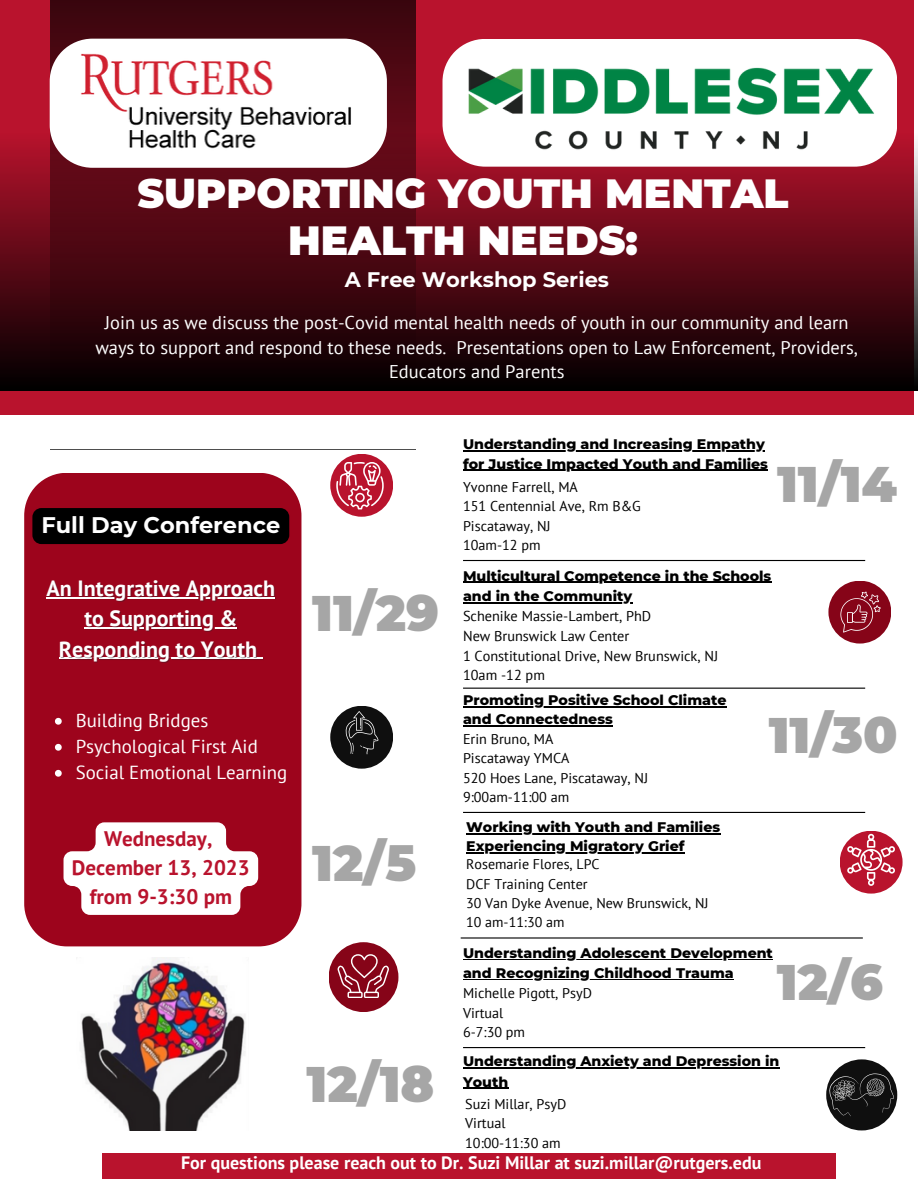
<style>
.page{position:relative;width:918px;height:1188px;background:#fff}
.page>*{position:absolute;margin:0;border:0;box-sizing:border-box;transform-origin:0 0}
.t1{font:900 49.95px "Montserrat";color:#a6a6a6}
.t2{font:900 40.65px/46.2px "Montserrat";color:#fff;text-align:center}
.t3{font:700 22.5px "Montserrat";color:#fff}
.t4{font:700 22.05px/30.3px "PT Sans";color:#fff;text-align:center}
.t5{font:700 21px "PT Sans";color:#b9132d}
.t6{font:700 21px "Montserrat";color:#fff}
.t7{font:18.9px "PT Sans";color:#fff}
.t8{font:18.45px/24.8px "PT Sans";color:#fff;text-align:center}
.t9{font:700 18px "PT Sans";color:#fff}
.t10{font:800 14.25px/19.2px "Montserrat";color:#000}
.t11{font:14.25px/19.6px "PT Sans";color:#000}
.t12{font:14.1px "PT Sans";color:#000}
</style>
<div class="page">
<img style="left:0;top:0;width:918px;height:1179px">
<hr style="left:46px;top:597px;width:229px;height:1px;background:#fff">
<hr style="left:84px;top:627px;width:153px;height:1px;background:#fff">
<hr style="left:59px;top:658px;width:198px;height:1px;background:#fff">
<svg style="left:55px;top:718px;width:7px;height:7px"></svg>
<svg style="left:55px;top:744px;width:7px;height:7px"></svg>
<svg style="left:55px;top:770px;width:7px;height:7px"></svg>
<svg style="left:64px;top:822px;width:194px;height:93px"></svg>
<div style="left:32px;top:508px;width:257px;height:36px;background:#000;border-radius:9px"></div>
<hr style="left:463px;top:582px;width:308px;height:1px;background:#000">
<hr style="left:463px;top:602px;width:169px;height:1px;background:#000">
<p class="t2" style="left:138px;top:171px;width:653px">SUPPORTING YOUTH MENTAL<br>HEALTH NEEDS:</p>
<p class="t6" style="left:345px;top:267px;width:266px">A Free Workshop Series</p>
<p class="t8" style="left:95px;top:310px;width:764px">Join us as we discuss the post-Covid mental health needs of youth in our community and learn ways to support and respond to these needs. Presentations open to Law Enforcement, Providers,<br>Educators and Parents</p>
<p class="t3" style="left:41px;top:511px;width:240px">Full Day Conference</p>
<p class="t4" style="left:46px;top:573px;width:230px">An Integrative Approach to Supporting &amp;<br>Responding to Youth</p>
<p class="t7" style="left:76px;top:708px;width:134px">Building Bridges</p>
<p class="t7" style="left:76px;top:734px;width:184px">Psychological First Aid</p>
<p class="t7" style="left:76px;top:760px;width:213px">Social Emotional Learning</p>
<p class="t5" style="left:104px;top:825px;width:110px">Wednesday,</p>
<p class="t5" style="left:72px;top:854px;width:179px">December 13, 2023</p>
<p class="t5" style="left:90px;top:883px;width:144px">from 9-3:30 pm</p>
<p class="t1" style="left:312px;top:582px;width:128px">11/29</p>
<p class="t1" style="left:312px;top:832px;width:105px">12/5</p>
<p class="t1" style="left:307px;top:1053px;width:129px">12/18</p>
<p class="t10" style="left:463px;top:435px;width:306px">Understanding and Increasing Empathy for Justice Impacted Youth and Families</p>
<p class="t11" style="left:463px;top:477px;width:116px">Yvonne Farrell, MA</p>
<p class="t11" style="left:463px;top:496px;width:179px">151 Centennial Ave, Rm B&amp;G</p>
<p class="t11" style="left:463px;top:516px;width:89px">Piscataway, NJ</p>
<p class="t11" style="left:463px;top:535px;width:79px">10am-12 pm</p>
<p class="t1" style="left:777px;top:454px;width:122px">11/14</p>
<p class="t10" style="left:463px;top:565px;width:310px;line-height:20.2px">Multicultural Competence in the Schools and in the Community</p>
<p class="t11" style="left:463px;top:606px;width:190px">Schenike Massie-Lambert, PhD</p>
<p class="t11" style="left:463px;top:626px;width:168px">New Brunswick Law Center</p>
<p class="t11" style="left:463px;top:646px;width:257px">1 Constitutional Drive, New Brunswick, NJ<br>10am -12 pm</p>
<p class="t10" style="left:463px;top:691px;width:265px">Promoting Positive School Climate and Connectedness</p>
<p class="t11" style="left:463px;top:729px;width:92px">Erin Bruno, MA</p>
<p class="t11" style="left:463px;top:748px;width:108px">Piscataway YMCA</p>
<p class="t11" style="left:463px;top:768px;width:187px">520 Hoes Lane, Piscataway, NJ</p>
<p class="t11" style="left:463px;top:787px;width:108px">9:00am-11:00 am</p>
<p class="t10" style="left:466px;top:817px;width:256px">Working with Youth and Families<br>Experiencing Migratory Grief</p>
<p class="t12" style="left:466px;top:855px;width:135px">Rosemarie Flores, LPC</p>
<p class="t12" style="left:466px;top:874px;width:123px">DCF Training Center</p>
<p class="t12" style="left:466px;top:894px;width:244px">30 Van Dyke Avenue, New Brunswick, NJ</p>
<p class="t12" style="left:466px;top:913px;width:100px">10 am-11:30 am</p>
<p class="t1" style="left:769px;top:705px;width:130px">11/30</p>
<p class="t10" style="left:463px;top:943px;width:311px">Understanding Adolescent Development and Recognizing Childhood Trauma</p>
<p class="t11" style="left:463px;top:983px;width:130px">Michelle Pigott, PsyD</p>
<p class="t11" style="left:463px;top:1003px;width:42px">Virtual</p>
<p class="t11" style="left:463px;top:1022px;width:64px">6-7:30 pm</p>
<p class="t1" style="left:777px;top:952px;width:108px">12/6</p>
<p class="t10" style="left:463px;top:1051px;width:318px;line-height:20.2px">Understanding Anxiety and Depression in<br>Youth</p>
<p class="t11" style="left:465px;top:1094px;width:103px">Suzi Millar, PsyD</p>
<p class="t11" style="left:465px;top:1113px;width:42px">Virtual</p>
<p class="t11" style="left:465px;top:1133px;width:97px">10:00-11:30 am</p>
<p class="t9" style="left:181px;top:1151px;width:582px">For questions please reach out to Dr. Suzi Millar at suzi.millar@rutgers.edu</p>
</div>
